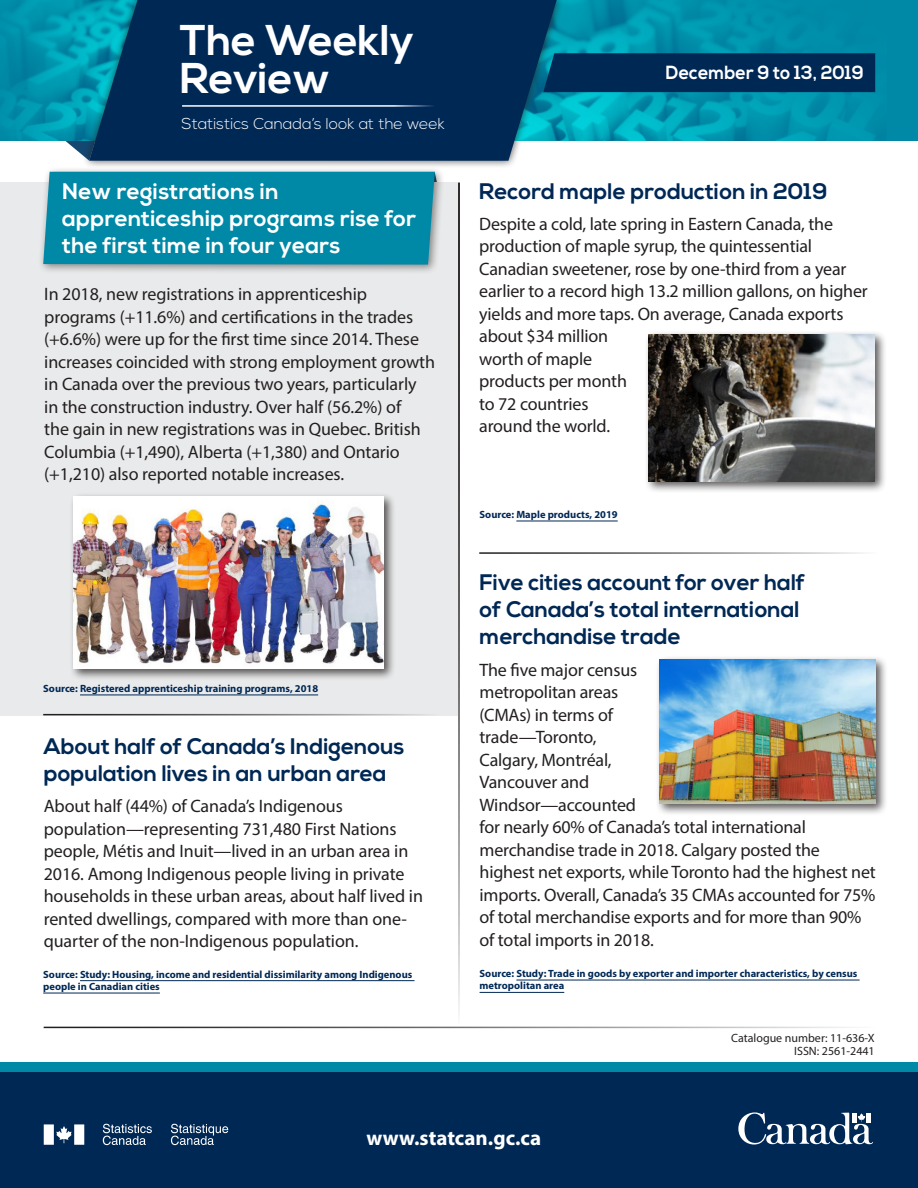
<style>
.page{position:relative;width:918px;height:1188px;background:#fff}
.page>*{position:absolute;margin:0;border:0;box-sizing:border-box;transform-origin:0 0}
.t1{font:700 42.9px/37.5px "Nexa";color:#fff}
.t2{font:700 22.5px/27px "Nexa";color:#002855}
.t3{font:700 22.5px/27px "Nexa";letter-spacing:.01em;color:#fff}
.t4{font:700 21px "Myriad Pro";color:#fff}
.t5{font:700 19.05px "Nexa";color:#fff;scale:.94 1}
.t6{font:18px/22.5px "Myriad Pro";letter-spacing:-.01em;color:#231f20}
.t7{font:300 15.75px "Nexa";color:#fff}
.t8{font:12px/13.6px "Myriad Pro";color:#231f20;text-align:right}
.t9{font:700 10.5px/12.5px "Myriad Pro";color:#002855}
</style>
<div class="page">
<div style="left:0;top:1072px;width:918px;height:116px;background:#002855"></div>
<svg style="left:65px;top:140px;width:17px;height:15px"></svg>
<div style="left:0;top:0;width:918px;height:140px;background:#0089a6"></div>
<img style="left:564px;top:0;width:312px;height:140px">
<img style="left:4px;top:0;width:78px;height:140px">
<div style="left:82px;top:0;width:482px;height:169px;background:#231f20;opacity:.75"></div>
<svg style="left:89px;top:0;width:468px;height:161px;background:#03355f"></svg>
<svg style="left:738px;top:1112px;width:135px;height:33px"></svg>
<svg style="left:44px;top:1124px;width:40px;height:21px"></svg>
<svg style="left:171px;top:1124px;width:57px;height:21px"></svg>
<svg style="left:103px;top:1124px;width:49px;height:21px"></svg>
<div style="left:543px;top:53px;width:332px;height:39px;background:#002855"></div>
<div style="left:0;top:1062px;width:918px;height:10px;background:#0089a6"></div>
<hr style="left:44px;top:1027px;width:830px;height:1px;background:#231f20">
<hr style="left:182px;top:105px;width:264px;height:2px;background:#fff">
<div style="left:0;top:182px;width:458px;height:533px;background:#e9eaeb"></div>
<hr style="left:516px;top:980px;width:344px;height:1px;background:#002855">
<hr style="left:480px;top:992px;width:84px;height:1px;background:#002855">
<hr style="left:516px;top:521px;width:102px;height:1px;background:#002855">
<hr style="left:479px;top:552px;width:398px;height:2px;background:#231f20">
<hr style="left:43px;top:714px;width:395px;height:1px;background:#231f20">
<hr style="left:80px;top:695px;width:238px;height:1px;background:#002855">
<div style="left:38px;top:166px;width:407px;height:109px;background:#231f20;opacity:.5"></div>
<div style="left:43px;top:172px;width:398px;height:93px;background:#0089a6"></div>
<hr style="left:80px;top:980px;width:335px;height:1px;background:#002855">
<hr style="left:43px;top:993px;width:117px;height:1px;background:#002855">
<hr style="left:458px;top:183px;width:2px;height:841px;background:#231f20">
<div style="left:656px;top:655px;width:232px;height:160px;background:#231f20;opacity:.75"></div>
<img style="left:660px;top:659px;width:216px;height:144px">
<div style="left:644px;top:330px;width:243px;height:164px;background:#231f20;opacity:.75"></div>
<img style="left:648px;top:334px;width:227px;height:148px">
<div style="left:69px;top:492px;width:327px;height:189px;background:#231f20;opacity:.75"></div>
<img style="left:73px;top:497px;width:311px;height:171px">
<h1 class="t1" style="left:180px;top:23px;width:236px">The Weekly<br>Review</h1>
<p class="t7" style="left:182px;top:114px;width:265px">Statistics Canada’s look at the week</p>
<p class="t3" style="left:62px;top:178px;width:355px">New registrations in apprenticeship programs rise for the first time in four years</p>
<p class="t6" style="left:44px;top:282px;width:392px">In 2018, new registrations in apprenticeship programs (+11.6%) and certifications in the trades (+6.6%) were up for the first time since 2014. These increases coincided with strong employment growth in Canada over the previous two years, particularly in the construction industry. Over half (56.2%) of<br>the gain in new registrations was in Quebec. British Columbia (+1,490), Alberta (+1,380) and Ontario (+1,210) also reported notable increases.</p>
<p class="t9" style="left:43px;top:682px;width:276px">Source: Registered apprenticeship training programs, 2018</p>
<p class="t2" style="left:44px;top:734px;width:362px">About half of Canada’s Indigenous population lives in an urban area</p>
<p class="t6" style="left:44px;top:795px;width:381px">About half (44%) of Canada’s Indigenous population—representing 731,480 First Nations people, Métis and Inuit—lived in an urban area in 2016. Among Indigenous people living in private households in these urban areas, about half lived in rented dwellings, compared with more than one&shy;quarter of the non-Indigenous population.</p>
<p class="t9" style="left:43px;top:968px;width:371px">Source: Study: Housing, income and residential dissimilarity among Indigenous people in Canadian cities</p>
<p class="t5" style="left:666px;top:61px;width:212px">December 9 to 13, 2019</p>
<p class="t2" style="left:479px;top:178px;width:350px">Record maple production in 2019</p>
<p class="t6" style="left:479px;top:212px;width:390px">Despite a cold, late spring in Eastern Canada, the production of maple syrup, the quintessential Canadian sweetener, rose by one-third from a year earlier to a record high 13.2 million gallons, on higher yields and more taps. On average, Canada exports about $34 million<br>worth of maple<br>products per month<br>to 72 countries<br>around the world.</p>
<p class="t9" style="left:480px;top:508px;width:140px">Source: Maple products, 2019</p>
<p class="t2" style="left:480px;top:570px;width:327px">Five cities account for over half of Canada’s total international merchandise trade</p>
<p class="t6" style="left:480px;top:658px;width:398px">The five major census<br>metropolitan areas<br>(CMAs) in terms of<br>trade—Toronto,<br>Calgary, Montréal,<br>Vancouver and<br>Windsor—accounted<br>for nearly 60% of Canada’s total international merchandise trade in 2018. Calgary posted the highest net exports, while Toronto had the highest net imports. Overall, Canada’s 35 CMAs accounted for 75% of total merchandise exports and for more than 90% of total imports in 2018.</p>
<p class="t9" style="left:480px;top:967px;width:379px">Source: Study: Trade in goods by exporter and importer characteristics, by census metropolitan area</p>
<p class="t8" style="left:731px;top:1031px;width:145px">Catalogue number: 11-636-X<br>ISSN: 2561-2441</p>
<p class="t4" style="left:367px;top:1125px;width:176px">www.statcan.gc.ca</p>
</div>
